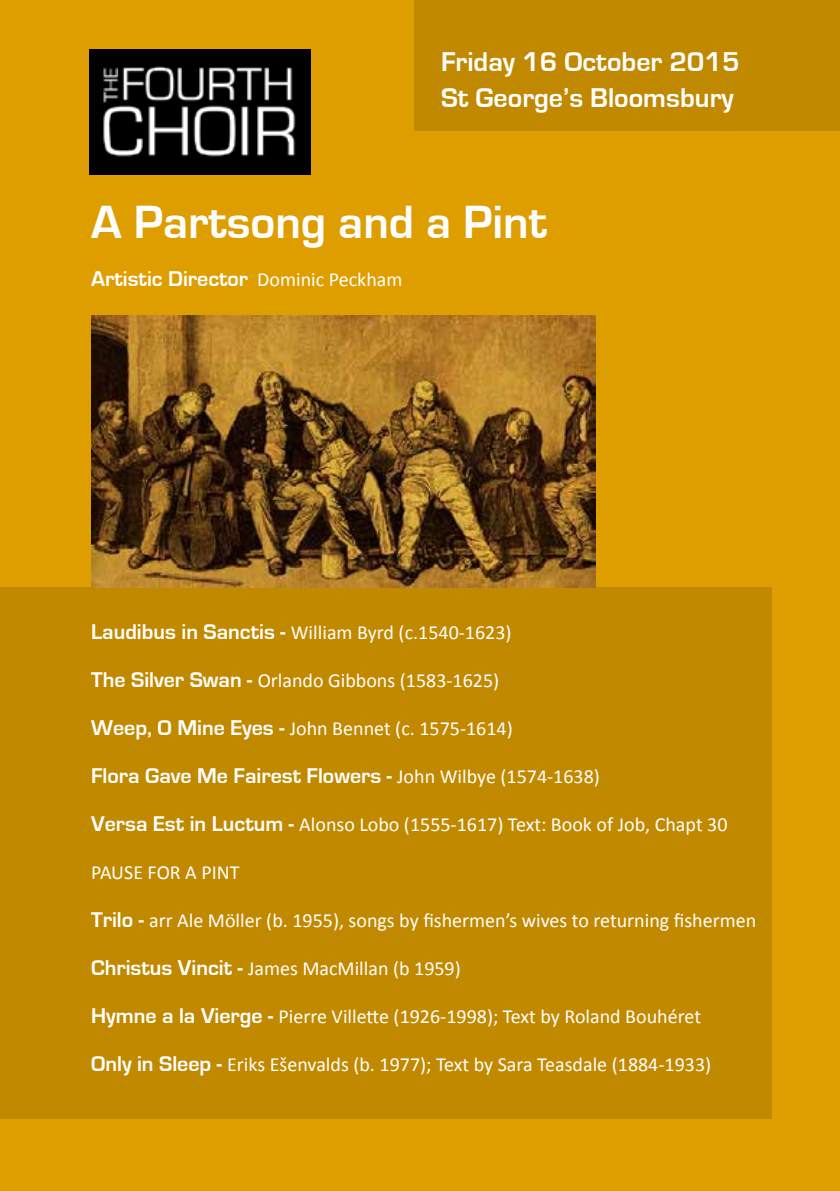
<style>
.page{position:relative;width:840px;height:1191px;background:#fff}
.page>*{position:absolute;margin:0;border:0;box-sizing:border-box;transform-origin:0 0}
.t1{font:700 48px "Eurostile";color:#fff}
.t2{font:700 28px/36px "Eurostile";color:#fff}
.t3{font:700 22px "Eurostile";color:#fff}
.t4{font:20px "Calibri";color:#fff}
.s1{font-family:"Calibri";font-weight:400;font-size:20px}
.s2{font-family:"Eurostile";font-weight:700;font-size:22px}
</style>
<div class="page">
<div style="left:0;top:0;width:839px;height:1191px;background:#de9e00"></div>
<div style="left:0;top:587px;width:771px;height:532px;background:#c18900"></div>
<div style="left:414px;top:0;width:425px;height:130px;background:#c18900"></div>
<img style="left:90px;top:50px;width:220px;height:124px">
<img style="left:91px;top:316px;width:504px;height:271px">
<h2 class="t2" style="left:441px;top:44px;width:300px">Friday 16 October 2015<br>St George’s Bloomsbury</h2>
<h1 class="t1" style="left:91px;top:196px;width:457px">A Partsong and a Pint</h1>
<p class="t3" style="left:91px;top:266px;width:312px">Artistic Director <span class="s1">Dominic Peckham</span></p>
<p class="t4" style="left:91px;top:619px;width:421px"><span class="s2">Laudibus in Sanctis -</span> William Byrd (c.1540-1623)</p>
<p class="t4" style="left:91px;top:667px;width:409px"><span class="s2">The Silver Swan -</span> Orlando Gibbons (1583-1625)</p>
<p class="t4" style="left:91px;top:715px;width:423px"><span class="s2">Weep, O Mine Eyes -</span> John Bennet (c. 1575-1614)</p>
<p class="t3" style="left:91px;top:763px;width:510px">Flora Gave Me Fairest Flowers - <span class="s1">John Wilbye (1574-1638)</span></p>
<p class="t4" style="left:91px;top:811px;width:637px"><span class="s2">Versa Est in Luctum -</span> Alonso Lobo (1555-1617) Text: Book of Job, Chapt 30</p>
<p class="t4" style="left:91px;top:859px;width:150px">PAUSE FOR A PINT</p>
<p class="t4" style="left:91px;top:907px;width:666px"><span class="s2">Trilo -</span> arr Ale Möller (b. 1955), songs by fishermen’s wives to returning fishermen</p>
<p class="t4" style="left:91px;top:955px;width:371px"><span class="s2">Christus Vincit -</span> James MacMillan (b 1959)</p>
<p class="t4" style="left:91px;top:1003px;width:611px"><span class="s2">Hymne a la Vierge -</span> Pierre Villette (1926-1998); Text by Roland Bouhéret</p>
<p class="t4" style="left:91px;top:1051px;width:621px"><span class="s2">Only in Sleep -</span> Eriks Ešenvalds (b. 1977); Text by Sara Teasdale (1884-1933)</p>
</div>
